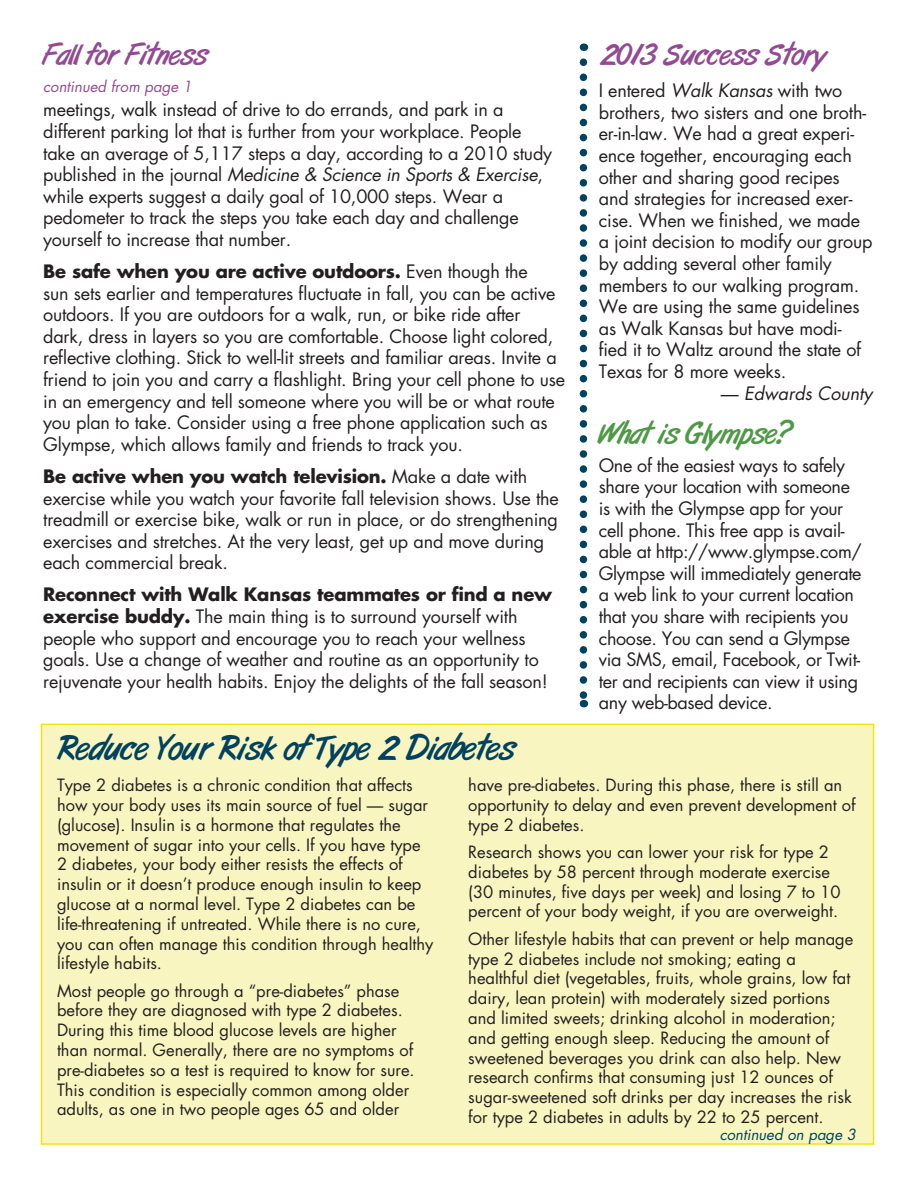
<style>
.page{position:relative;width:918px;height:1188px;background:#fff}
.page>*{position:absolute;margin:0;border:0;box-sizing:border-box;transform-origin:0 0}
.t1{font:34.5px "Art Brush";color:#004260}
.t2{font:30px "Art Brush";color:#924b93}
.t3{font:30px "Art Brush";color:#4e9945}
.Body_Text{font:18px/21.6px "Futura";letter-spacing:-.01em;color:#231f20}
.Body_Text-2{font:italic 18px "Futura";color:#231f20}
.Body_Text-3{font:16.5px/19.8px "Futura";color:#231f20}
.Recipe_BodyTxt{font:italic 15px "Futura";color:#924b93}
.Recipe_BodyTxt-2{font:italic 15px "Futura";color:#004260}
.s1{font-style:italic}
.s2{font-weight:700}
.s3{font-style:normal}
</style>
<div class="page">
<div style="left:41px;top:724px;width:833px;height:421px;background:#f8f5c0;border:2px solid #efe60e"></div>
<svg style="left:580px;top:62px;width:7px;height:645px"></svg>
<p class="t2" style="left:42px;top:38px;width:167px">Fall for Fitness</p>
<p class="Recipe_BodyTxt" style="left:43px;top:76px;width:151px">continued from page 1</p>
<p class="Body_Text" style="left:43px;top:99px;width:511px">meetings, walk instead of drive to do errands, and park in a different parking lot that is further from your workplace. People take an average of 5,117 steps a day, according to a 2010 study published in the journal <span class="s1">Medicine &amp; Science in Sports &amp; Exercise</span>, while experts suggest a daily goal of 10,000 steps. Wear a pedometer to track the steps you take each day and challenge yourself to increase that number.</p>
<p class="Body_Text" style="left:43px;top:260px;width:524px"><span class="s2">Be safe when you are active outdoors.</span> Even though the<br>sun sets earlier and temperatures fluctuate in fall, you can be active outdoors. If you are outdoors for a walk, run, or bike ride after<br>dark, dress in layers so you are comfortable. Choose light colored, reflective clothing. Stick to well-lit streets and familiar areas. Invite a friend to join you and carry a flashlight. Bring your cell phone to use in an emergency and tell someone where you will be or what route you plan to take. Consider using a free phone application such as Glympse, which allows family and friends to track you.</p>
<p class="Body_Text" style="left:43px;top:465px;width:517px"><span class="s2">Be active when you watch television.</span> Make a date with exercise while you watch your favorite fall television shows. Use the treadmill or exercise bike, walk or run in place, or do strengthening exercises and stretches. At the very least, get up and move during each commercial break.</p>
<p class="Body_Text" style="left:43px;top:584px;width:510px"><span class="s2">Reconnect with Walk Kansas teammates or find a new exercise buddy.</span> The main thing is to surround yourself with people who support and encourage you to reach your wellness goals. Use a change of weather and routine as an opportunity to rejuvenate your health habits. Enjoy the delights of the fall season!</p>
<p class="t1" style="left:57px;top:729px;width:459px">Reduce Your Risk of Type 2 Diabetes</p>
<p class="t2" style="left:600px;top:38px;width:227px">2013 Success Story</p>
<p class="Body_Text" style="left:599px;top:79px;width:275px">I entered <span class="s1">Walk Kansas</span> with two brothers, two sisters and one broth&shy;er-in-law. We had a great experi&shy;ence together, encouraging each other and sharing good recipes and strategies for increased exer&shy;cise. When we finished, we made a joint decision to modify our group by adding several other family members to our walking program.<br>We are using the same guidelines as Walk Kansas but have modi&shy;fied it to Waltz around the state of<br>Texas for 8 more weeks.</p>
<p class="Body_Text-2" style="left:721px;top:381px;width:153px"><span class="s3">—</span> Edwards County</p>
<p class="t3" style="left:599px;top:417px;width:195px">What is Glympse?</p>
<p class="Body_Text" style="left:599px;top:454px;width:264px">One of the easiest ways to safely share your location with someone is with the Glympse app for your cell phone. This free app is avail&shy;able at http://www.glympse.com/<br>Glympse will immediately generate a web link to your current location that you share with recipients you choose. You can send a Glympse via SMS, email, Facebook, or Twit&shy;ter and recipients can view it using any web-based device.</p>
<p class="Body_Text-3" style="left:57px;top:775px;width:378px">Type 2 diabetes is a chronic condition that affects how your body uses its main source of fuel — sugar (glucose). Insulin is a hormone that regulates the movement of sugar into your cells. If you have type 2 diabetes, your body either resists the effects of insulin or it doesn’t produce enough insulin to keep glucose at a normal level. Type 2 diabetes can be life-threatening if untreated. While there is no cure, you can often manage this condition through healthy lifestyle habits.</p>
<p class="Body_Text-3" style="left:57px;top:980px;width:359px">Most people go through a “pre-diabetes” phase before they are diagnosed with type 2 diabetes.<br>During this time blood glucose levels are higher than normal. Generally, there are no symptoms of pre-diabetes so a test is required to know for sure.<br>This condition is especially common among older adults, as one in two people ages 65 and older</p>
<p class="Body_Text-3" style="left:468px;top:775px;width:389px">have pre-diabetes. During this phase, there is still an opportunity to delay and even prevent development of type 2 diabetes.</p>
<p class="Body_Text-3" style="left:468px;top:842px;width:374px">Research shows you can lower your risk for type 2 diabetes by 58 percent through moderate exercise (30 minutes, five days per week) and losing 7 to 10 percent of your body weight, if you are overweight.</p>
<p class="Body_Text-3" style="left:468px;top:929px;width:387px">Other lifestyle habits that can prevent or help manage type 2 diabetes include not smoking; eating a healthful diet (vegetables, fruits, whole grains, low fat dairy, lean protein) with moderately sized portions and limited sweets; drinking alcohol in moderation; and getting enough sleep. Reducing the amount of sweetened beverages you drink can also help. New research confirms that consuming just 12 ounces of sugar-sweetened soft drinks per day increases the risk for type 2 diabetes in adults by 22 to 25 percent.</p>
<p class="Recipe_BodyTxt-2" style="left:720px;top:1125px;width:138px">continued on page 3</p>
</div>
